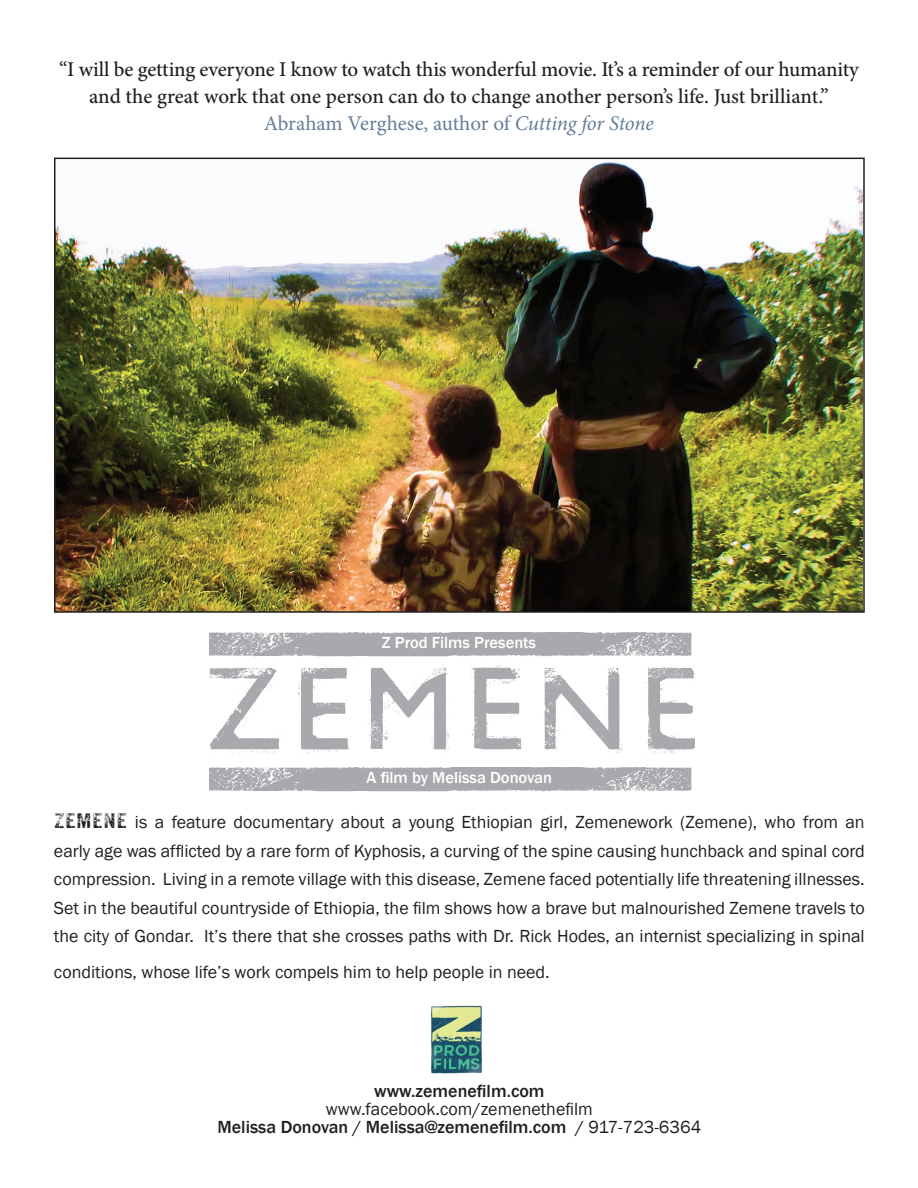
<style>
.page{position:relative;width:918px;height:1188px;background:#fff}
.page>*{position:absolute;margin:0;border:0;box-sizing:border-box;transform-origin:0 0}
.t1{font:500 21px/27px "Minion Pro";letter-spacing:-.01em;color:#231f20;text-align:center}
.t2{font:18px/28.5px "Franklin Gothic";color:#231f20;text-align:justify}
.t3{font:500 18px "Franklin Gothic";color:#231f20}
.t4{font:500 16.5px "Franklin Gothic";color:#fff}
.s1{font-weight:400;color:#647d9a}
.s2{font-weight:400;font-style:italic;color:#647d9a}
.s3{font-family:"Anodyne";font-size:20.4px}
.s4{font-weight:500}
</style>
<div class="page">
<img style="left:209px;top:767px;width:482px;height:25px">
<img style="left:57px;top:162px;width:805px;height:448px">
<div style="left:54px;top:158px;width:811px;height:455px;border:2px solid #231f20"></div>
<img style="left:209px;top:663px;width:487px;height:92px">
<img style="left:209px;top:632px;width:482px;height:25px">
<img style="left:431px;top:1005px;width:51px;height:69px">
<p class="t1" style="left:59px;top:56px;width:801px">“I will be getting everyone I know to watch this wonderful movie. It’s a reminder of our humanity and the great work that one person can do to change another person’s life. Just brilliant.”<br><span class="s1">Abraham Verghese, author of</span> <span class="s2">Cutting for Stone</span></p>
<p class="t4" style="left:382px;top:632px;width:156px">Z Prod Films Presents</p>
<p class="t4" style="left:367px;top:768px;width:187px">A film by Melissa Donovan</p>
<p class="t2" style="left:54px;top:809px;width:812px"><span class="s3">ZEMENE</span> is a feature documentary about a young Ethiopian girl, Zemenework (Zemene), who from an early age was afflicted by a rare form of Kyphosis, a curving of the spine causing hunchback and spinal cord compression. Living in a remote village with this disease, Zemene faced potentially life threatening illnesses.<br>Set in the beautiful countryside of Ethiopia, the film shows how a brave but malnourished Zemene travels to the city of Gondar. It’s there that she crosses paths with Dr. Rick Hodes, an internist specializing in spinal</p>
<p class="t2" style="left:54px;top:959px;width:497px">conditions, whose life’s work compels him to help people in need.</p>
<p class="t3" style="left:374px;top:1079px;width:172px">www.zemenefilm.com</p>
<p class="t2" style="left:217px;top:1100px;width:485px;line-height:18px;text-align:center">www.facebook.com/zemenethefilm<br><span class="s4">Melissa Donovan / Melissa@zemenefilm.com /</span> 917-723-6364</p>
</div>
